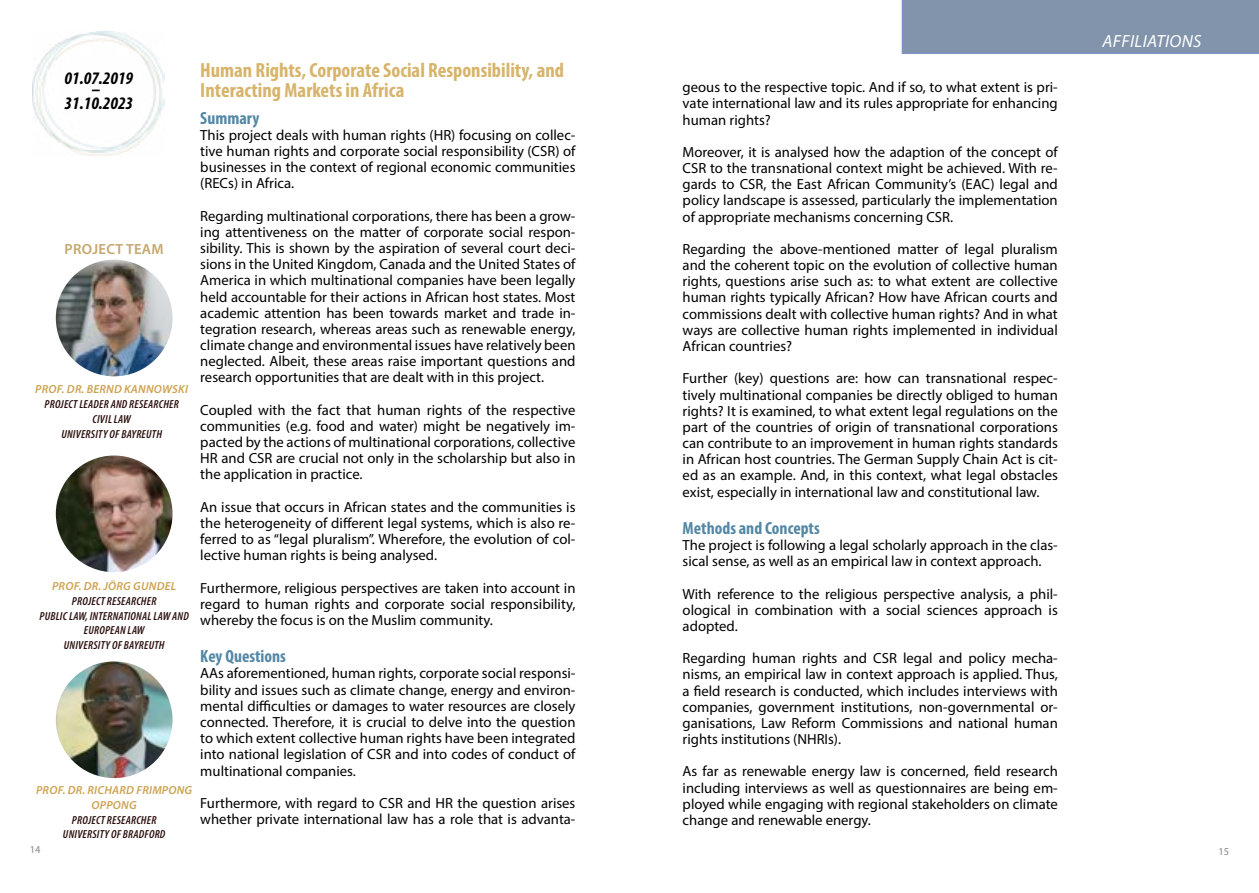
<style>
.page{position:relative;width:1259px;height:893px;background:#fff}
.page>*{position:absolute;margin:0;border:0;box-sizing:border-box;transform-origin:0 0}
.t1{font:700 condensed 20.55px/20.5px "Myriad Pro";color:#d7b46a}
.t2{font:700 condensed 17.7px "Myriad Pro";color:#5287a5}
.t3{font:italic 700 condensed 17.7px/25px "Myriad Pro";color:#000}
.t4{font:italic 17.7px "Myriad Pro";letter-spacing:.02em;color:#fff}
.t5{font:14.7px/16.2px "Myriad Pro";color:#000;text-align:justify}
.t6{font:600 14.7px "Myriad Pro";letter-spacing:.02em;color:#c4a76c}
.t7{font:italic 600 condensed 11.7px/14.7px "Myriad Pro";letter-spacing:.02em;color:#2a0e0d;text-align:center}
.t8{font:italic 600 11.7px/14.7px "Myriad Pro";letter-spacing:.02em;color:#cca24f;text-align:center}
.t9{font:10.5px "Myriad Pro";color:#878787}
</style>
<div class="page">
<img style="left:32px;top:31px;width:132px;height:125px">
<img style="left:56px;top:661px;width:116px;height:117px;border-radius:58px">
<img style="left:56px;top:455px;width:116px;height:117px;border-radius:58px">
<img style="left:56px;top:260px;width:116px;height:116px;border-radius:58px">
<div style="left:901px;top:0;width:358px;height:54px;background:#8294ab"></div>
<p class="t3" style="left:65px;top:65px;width:70px">01.07.2019<br>31.10.2023</p>
<p class="t3" style="left:91px;top:77px;width:10px">–</p>
<p class="t6" style="left:65px;top:239px;width:101px">PROJECT TEAM</p>
<p class="t8" style="left:35px;top:382px;width:154px">PROF. DR. BERND KANNOWSKI</p>
<p class="t7" style="left:45px;top:397px;width:136px">PROJECT LEADER AND RESEARCHER<br>CIVIL LAW<br>UNIVERSITY OF BAYREUTH</p>
<p class="t8" style="left:52px;top:579px;width:126px">PROF. DR. JÖRG GUNDEL</p>
<p class="t7" style="left:40px;top:594px;width:151px">PROJECT RESEARCHER<br>PUBLIC LAW, INTERNATIONAL LAW AND<br>EUROPEAN LAW<br>UNIVERSITY OF BAYREUTH</p>
<p class="t8" style="left:36px;top:783px;width:158px">PROF. DR. RICHARD FRIMPONG<br>OPPONG</p>
<p class="t7" style="left:63px;top:812px;width:104px">PROJECT RESEARCHER<br>UNIVERSITY OF BRADFORD</p>
<h1 class="t1" style="left:200px;top:59px;width:365px">Human Rights, Corporate Social Responsibility, and<br>Interacting Markets in Africa</h1>
<p class="t2" style="left:200px;top:107px;width:61px">Summary</p>
<p class="t5" style="left:200px;top:127px;width:377px">This project deals with human rights (HR) focusing on collec&shy;tive human rights and corporate social responsibility (CSR) of businesses in the context of regional economic communities (RECs) in Africa.</p>
<p class="t5" style="left:200px;top:207px;width:377px">Regarding multinational corporations, there has been a grow&shy;ing attentiveness on the matter of corporate social respon&shy;sibility. This is shown by the aspiration of several court deci&shy;sions in the United Kingdom, Canada and the United States of America in which multinational companies have been legally held accountable for their actions in African host states. Most academic attention has been towards market and trade in&shy;tegration research, whereas areas such as renewable energy, climate change and environmental issues have relatively been neglected. Albeit, these areas raise important questions and research opportunities that are dealt with in this project.</p>
<p class="t5" style="left:200px;top:401px;width:377px">Coupled with the fact that human rights of the respective communities (e.g. food and water) might be negatively im&shy;pacted by the actions of multinational corporations, collective HR and CSR are crucial not only in the scholarship but also in the application in practice.</p>
<p class="t5" style="left:200px;top:498px;width:377px">An issue that occurs in African states and the communities is the heterogeneity of different legal systems, which is also re&shy;ferred to as “legal pluralism”. Wherefore, the evolution of col&shy;lective human rights is being analysed.</p>
<p class="t5" style="left:200px;top:579px;width:377px">Furthermore, religious perspectives are taken into account in regard to human rights and corporate social responsibility, whereby the focus is on the Muslim community.</p>
<p class="t2" style="left:200px;top:645px;width:87px">Key Questions</p>
<p class="t5" style="left:200px;top:665px;width:377px">AAs aforementioned, human rights, corporate social responsi&shy;bility and issues such as climate change, energy and environ&shy;mental difficulties or damages to water resources are closely connected. Therefore, it is crucial to delve into the question to which extent collective human rights have been integrated into national legislation of CSR and into codes of conduct of multinational companies.</p>
<p class="t5" style="left:200px;top:795px;width:377px">Furthermore, with regard to CSR and HR the question arises whether private international law has a role that is advanta-</p>
<p class="t5" style="left:682px;top:79px;width:377px">geous to the respective topic. And if so, to what extent is pri&shy;vate international law and its rules appropriate for enhancing human rights?</p>
<p class="t5" style="left:682px;top:144px;width:377px">Moreover, it is analysed how the adaption of the concept of CSR to the transnational context might be achieved. With re&shy;gards to CSR, the East African Community’s (EAC) legal and policy landscape is assessed, particularly the implementation of appropriate mechanisms concerning CSR.</p>
<p class="t5" style="left:682px;top:241px;width:377px">Regarding the above-mentioned matter of legal pluralism and the coherent topic on the evolution of collective human rights, questions arise such as: to what extent are collective human rights typically African? How have African courts and commissions dealt with collective human rights? And in what ways are collective human rights implemented in individual African countries?</p>
<p class="t5" style="left:682px;top:370px;width:377px">Further (key) questions are: how can transnational respec&shy;tively multinational companies be directly obliged to human rights? It is examined, to what extent legal regulations on the part of the countries of origin of transnational corporations can contribute to an improvement in human rights standards in African host countries. The German Supply Chain Act is cit&shy;ed as an example. And, in this context, what legal obstacles exist, especially in international law and constitutional law.</p>
<p class="t2" style="left:682px;top:517px;width:139px">Methods and Concepts</p>
<p class="t5" style="left:682px;top:537px;width:377px">The project is following a legal scholarly approach in the clas&shy;sical sense, as well as an empirical law in context approach.</p>
<p class="t5" style="left:682px;top:585px;width:377px">With reference to the religious perspective analysis, a phil&shy;ological in combination with a social sciences approach is adopted.</p>
<p class="t5" style="left:682px;top:650px;width:377px">Regarding human rights and CSR legal and policy mecha&shy;nisms, an empirical law in context approach is applied. Thus, a field research is conducted, which includes interviews with companies, government institutions, non-governmental or&shy;ganisations, Law Reform Commissions and national human rights institutions (NHRIs).</p>
<p class="t5" style="left:682px;top:763px;width:377px">As far as renewable energy law is concerned, field research including interviews as well as questionnaires are being em&shy;ployed while engaging with regional stakeholders on climate change and renewable energy.</p>
<p class="t4" style="left:1102px;top:30px;width:100px">AFFILIATIONS</p>
<p class="t9" style="left:30px;top:843px;width:12px">14</p>
<p class="t9" style="left:1218px;top:845px;width:12px">15</p>
</div>
